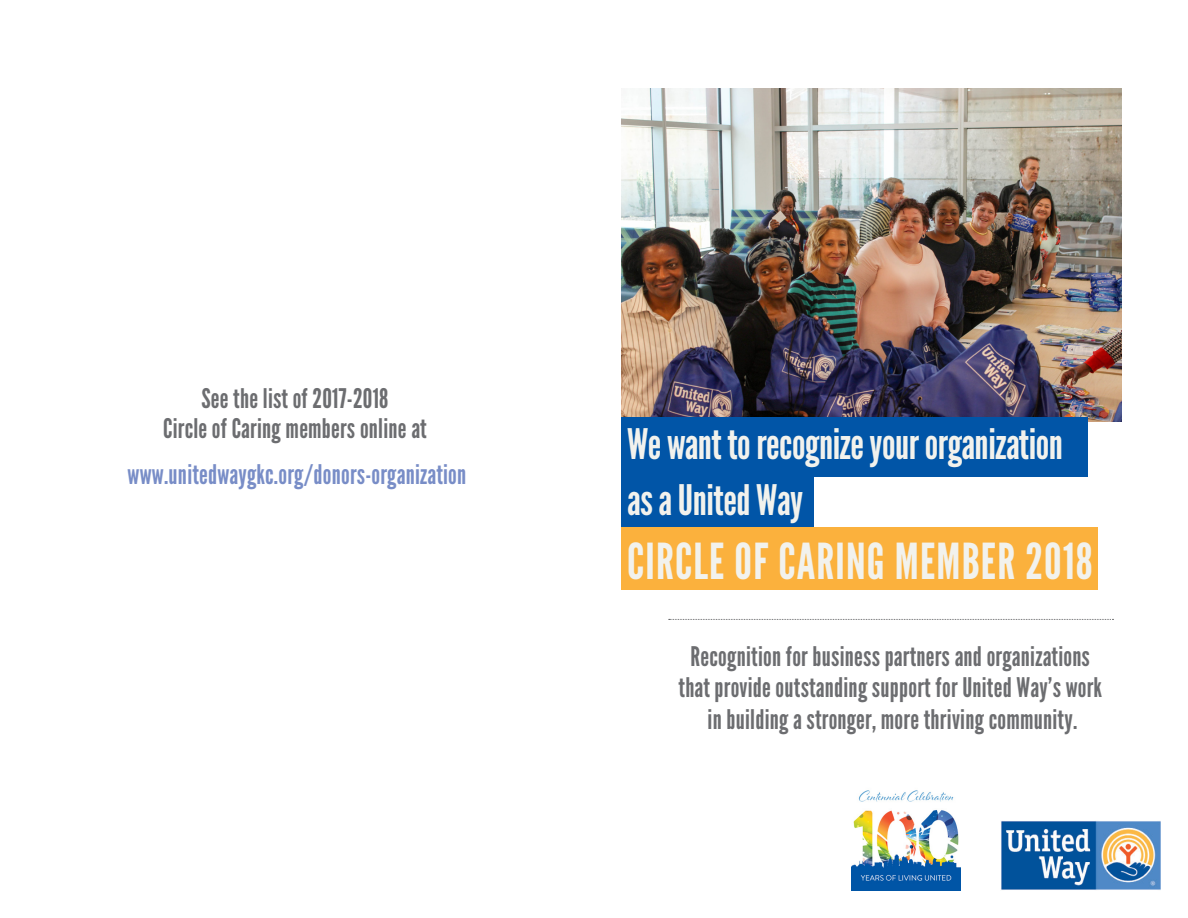
<style>
.page{position:relative;width:1188px;height:918px;background:#fff}
.page>*{position:absolute;margin:0;border:0;box-sizing:border-box;transform-origin:0 0}
.t1{font:49.5px "League Gothic";letter-spacing:.025em;color:#f2f2ed}
.t2{font:42px/55.5px "League Gothic";letter-spacing:-.01em;color:#f2f2ed}
.t3{font:27px/31.5px "League Gothic";letter-spacing:.01em;color:#6c6d70;text-align:center}
.t4{font:27px "League Gothic";letter-spacing:.01em;color:#788dc7}
</style>
<div class="page">
<img style="left:621px;top:88px;width:500px;height:334px">
<svg style="left:669px;top:619px;width:445px;height:1px"></svg>
<div style="left:621px;top:417px;width:466px;height:59px;background:#0155a7"></div>
<div style="left:621px;top:473px;width:193px;height:54px;background:#0155a7"></div>
<div style="left:621px;top:527px;width:477px;height:63px;background:#fbb13d"></div>
<img style="left:1001px;top:821px;width:160px;height:69px">
<img style="left:851px;top:790px;width:109px;height:101px">
<p class="t3" style="left:163px;top:383px;width:265px;line-height:30px">See the list of 2017-2018<br>Circle of Caring members online at</p>
<p class="t4" style="left:128px;top:458px;width:340px">www.unitedwaygkc.org/donors-organization</p>
<p class="t2" style="left:627px;top:417px;width:437px">We want to recognize your organization as a United Way</p>
<p class="t1" style="left:627px;top:532px;width:467px">CIRCLE OF CARING MEMBER 2018</p>
<p class="t3" style="left:678px;top:641px;width:425px">Recognition for business partners and organizations that provide outstanding support for United Way’s work in building a stronger, more thriving community.</p>
</div>
